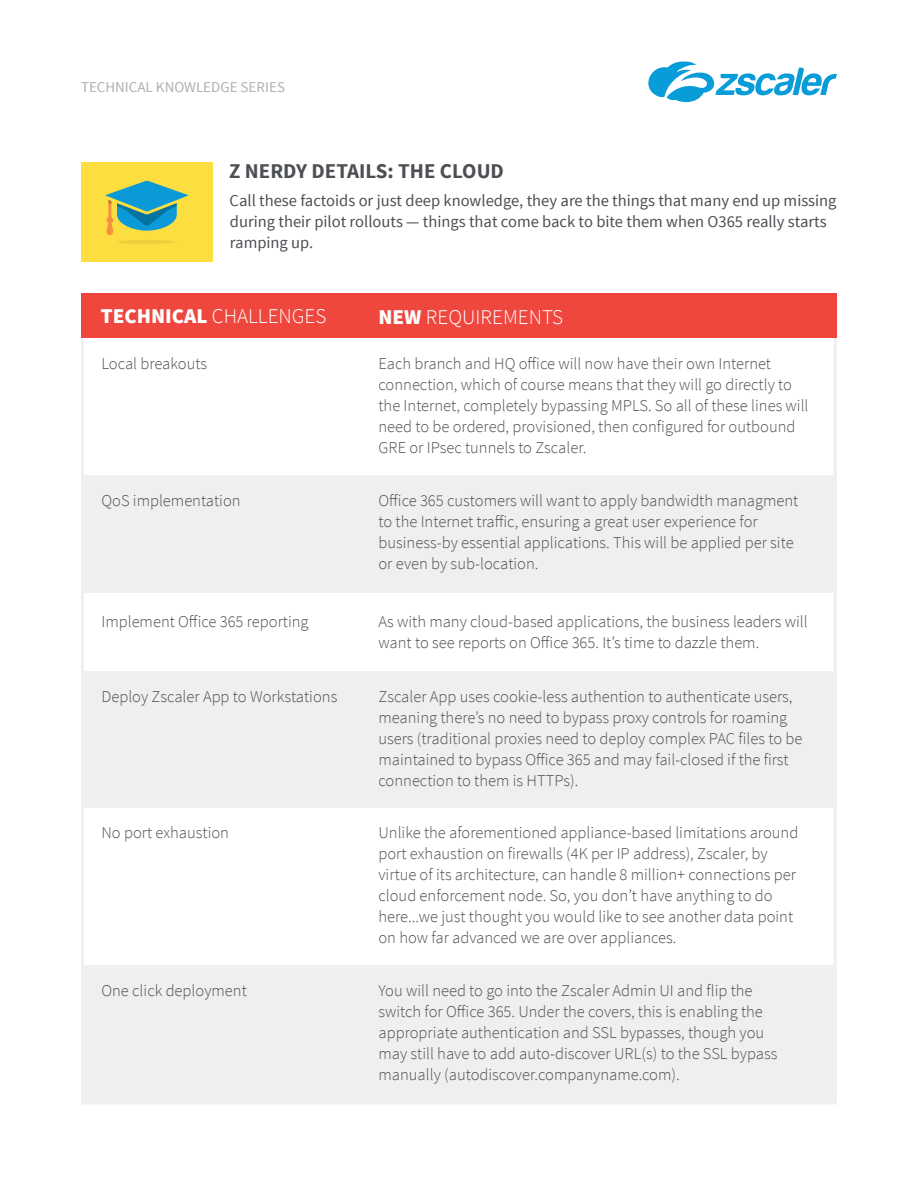
<style>
.page{position:relative;width:918px;height:1188px;background:#fff}
.page>*{position:absolute;margin:0;border:0;box-sizing:border-box;transform-origin:0 0}
.t1{font:300 21px "Source Sans Pro";color:#fff}
.t2{font:700 21px "Source Sans Pro";color:#4c4f54}
.t3{font:300 16.5px/21px "Source Sans Pro";color:#4d4f54}
.t4{font:16.5px/21px "Source Sans Pro";color:#4c4f54}
.t5{font:15px "Source Sans Pro";color:#aeb0b0}
.s1{font-weight:900}
</style>
<div class="page">
<svg style="left:648px;top:62px;width:189px;height:40px"></svg>
<div style="left:81px;top:475px;width:756px;height:117px;background:#f0eff0"></div>
<div style="left:81px;top:294px;width:756px;height:44px;background:#ef463e"></div>
<div style="left:81px;top:672px;width:756px;height:136px;background:#f0eff0"></div>
<div style="left:81px;top:965px;width:756px;height:137px;background:#f0eff0"></div>
<div style="left:81px;top:162px;width:132px;height:100px;background:#fdde40"></div>
<hr style="left:117px;top:240px;width:59px;height:4px;background:#ebcf3b;border-radius:50%">
<svg style="left:105px;top:181px;width:84px;height:54px"></svg>
<p class="t5" style="left:81px;top:77px;width:206px">TECHNICAL KNOWLEDGE SERIES</p>
<p class="t2" style="left:229px;top:157px;width:276px">Z NERDY DETAILS: THE CLOUD</p>
<p class="t4" style="left:230px;top:190px;width:609px">Call these factoids or just deep knowledge, they are the things that many end up missing during their pilot rollouts — things that come back to bite them when O365 really starts ramping up.</p>
<p class="t1" style="left:101px;top:304px;width:227px"><span class="s1">TECHNICAL</span> CHALLENGES</p>
<p class="t1" style="left:379px;top:304px;width:186px"><span class="s1">NEW</span> REQUIREMENTS</p>
<p class="t3" style="left:101px;top:353px;width:107px">Local breakouts</p>
<p class="t3" style="left:378px;top:353px;width:432px">Each branch and HQ office will now have their own Internet connection, which of course means that they will go directly to the Internet, completely bypassing MPLS. So all of these lines will need to be ordered, provisioned, then configured for outbound GRE or IPsec tunnels to Zscaler.</p>
<p class="t3" style="left:101px;top:490px;width:141px">QoS implementation</p>
<p class="t3" style="left:378px;top:490px;width:421px">Office 365 customers will want to apply bandwidth managment to the Internet traffic, ensuring a great user experience for business-by essential applications. This will be applied per site or even by sub-location.</p>
<p class="t3" style="left:101px;top:611px;width:209px">Implement Office 365 reporting</p>
<p class="t3" style="left:378px;top:611px;width:431px">As with many cloud-based applications, the business leaders will want to see reports on Office 365. It’s time to dazzle them.</p>
<p class="t3" style="left:101px;top:686px;width:237px">Deploy Zscaler App to Workstations</p>
<p class="t3" style="left:378px;top:686px;width:425px">Zscaler App uses cookie-less authention to authenticate users, meaning there’s no need to bypass proxy controls for roaming users (traditional proxies need to deploy complex PAC files to be maintained to bypass Office 365 and may fail-closed if the first connection to them is HTTPs).</p>
<p class="t3" style="left:101px;top:822px;width:129px">No port exhaustion</p>
<p class="t3" style="left:378px;top:822px;width:421px">Unlike the aforementioned appliance-based limitations around port exhaustion on firewalls (4K per IP address), Zscaler, by virtue of its architecture, can handle 8 million+ connections per cloud enforcement node. So, you don’t have anything to do here...we just thought you would like to see another data point on how far advanced we are over appliances.</p>
<p class="t3" style="left:101px;top:980px;width:147px">One click deployment</p>
<p class="t3" style="left:378px;top:980px;width:400px">You will need to go into the Zscaler Admin UI and flip the switch for Office 365. Under the covers, this is enabling the appropriate authentication and SSL bypasses, though you may still have to add auto-discover URL(s) to the SSL bypass manually (autodiscover.companyname.com).</p>
</div>
